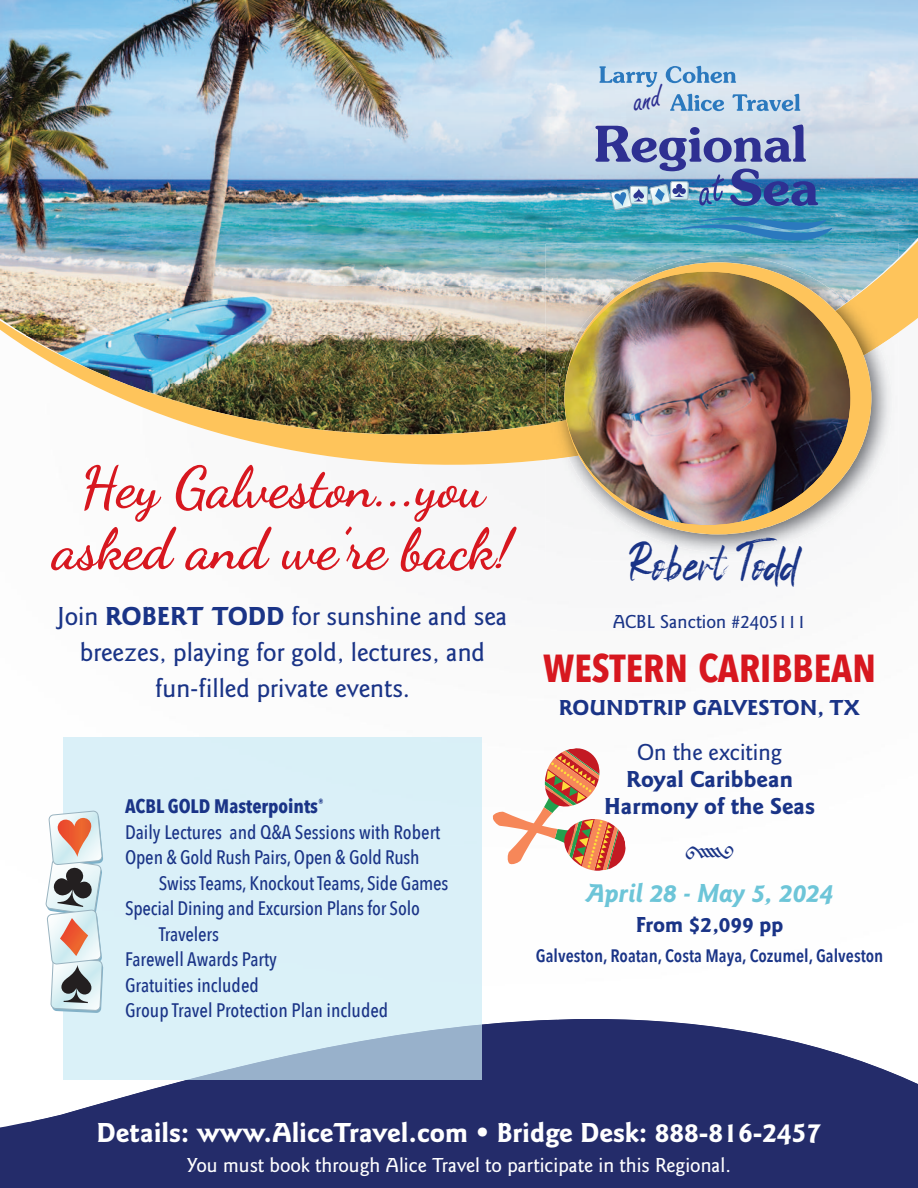
<style>
.page{position:relative;width:918px;height:1188px;background:#fff}
.page>*{position:absolute;margin:0;border:0;box-sizing:border-box;transform-origin:0 0}
.t1{font:700 57px/61.8px "Dancing Script";color:#d7171f;text-align:center}
.t2{font:45px "Type Embellishments Two";color:#1a3487}
.t3{font:700 39px "Avenir Next Condensed";color:#d7171f}
.t4{font:36px "Space Outside";color:#1a3487}
.t5{font:700 28.5px "Goudy Sans";color:#fff}
.t6{font:500 27px/36px "Goudy Sans";color:#1a3487;text-align:center}
.t7{font:italic 700 27px "Goudy Sans";color:#6dc5d8}
.t8{font:700 24px/27px "Goudy Sans";color:#1a3487;text-align:center}
.t9{font:500 24px "Goudy Sans";color:#1a3487}
.t10{font:700 22.5px "Goudy Sans";color:#1a3487}
.t11{font:500 21px "Goudy Sans";color:#fff}
.t12{font:500 19.5px/25.5px "Avenir Next Condensed";letter-spacing:-.01em;color:#1a3487}
.t13{font:700 19.5px "Avenir Next Condensed";color:#1a3487}
.t14{font:500 19.5px "Goudy Sans";color:#1a3487}
.t15{font:600 18px "Avenir Next Condensed";color:#1a3487}
.s1{font-weight:700}
</style>
<div class="page">
<img style="left:0;top:0;width:918px;height:224px">
<div style="left:0;top:1122px;width:918px;height:66px;background:#242c6a"></div>
<img style="left:30px;top:1019px;width:888px;height:103px">
<img style="left:0;top:224px;width:918px;height:241px">
<img style="left:546px;top:244px;width:353px;height:16px">
<img style="left:546px;top:260px;width:353px;height:200px">
<img style="left:602px;top:302px;width:290px;height:251px">
<img style="left:557px;top:256px;width:290px;height:166px">
<img style="left:558px;top:303px;width:321px;height:154px">
<div style="left:564px;top:262px;width:307px;height:272px;background:#fec45b;border-radius:50%"></div>
<img style="left:564px;top:272px;width:286px;height:253px">
<svg style="left:673px;top:217px;width:158px;height:24px"></svg>
<svg style="left:595px;top:125px;width:223px;height:86px"></svg>
<svg style="left:492px;top:748px;width:134px;height:123px"></svg>
<div style="left:63px;top:737px;width:419px;height:343px;background:#cbebf6;opacity:.7"></div>
<svg style="left:46px;top:810px;width:57px;height:203px"></svg>
<svg style="left:599px;top:66px;width:201px;height:45px"></svg>
<p class="t1" style="left:53px;top:455px;width:461px">Hey Galveston...you asked and we’re back!</p>
<p class="t6" style="left:58px;top:600px;width:451px">Join <span class="s1">ROBERT TODD</span> for sunshine and sea breezes, playing for gold, lectures, and fun-filled private events.</p>
<p class="t13" style="left:125px;top:794px;width:200px">ACBL GOLD Masterpoints<sup>®</sup></p>
<p class="t12" style="left:125px;top:820px;width:317px">Daily Lectures and Q&amp;A Sessions with Robert</p>
<p class="t12" style="left:159px;top:845px;width:291px;text-indent:-34px">Open &amp; Gold Rush Pairs, Open &amp; Gold Rush<br>Swiss Teams, Knockout Teams, Side Games</p>
<p class="t12" style="left:159px;top:896px;width:263px;text-indent:-34px">Special Dining and Excursion Plans for Solo<br>Travelers</p>
<p class="t12" style="left:125px;top:947px;width:153px">Farewell Awards Party</p>
<p class="t12" style="left:125px;top:973px;width:135px">Gratuities included</p>
<p class="t12" style="left:125px;top:998px;width:265px">Group Travel Protection Plan included</p>
<p class="t4" style="left:628px;top:545px;width:174px">Robert Todd</p>
<p class="t14" style="left:613px;top:614px;width:195px">ACBL Sanction #2405111</p>
<p class="t3" style="left:543px;top:643px;width:334px">WESTERN CARIBBEAN</p>
<p class="t10" style="left:559px;top:699px;width:303px">ROUNDTRIP GALVESTON, TX</p>
<p class="t9" style="left:637px;top:743px;width:146px">On the exciting</p>
<p class="t8" style="left:604px;top:767px;width:212px">Royal Caribbean<br>Harmony of the Seas</p>
<p class="t2" style="left:684px;top:835px;width:53px">3</p>
<p class="t7" style="left:586px;top:883px;width:249px">April 28 - May 5, 2024</p>
<p class="t10" style="left:636px;top:916px;width:149px">From $2,099 pp</p>
<p class="t15" style="left:536px;top:944px;width:349px">Galveston, Roatan, Costa Maya, Cozumel, Galveston</p>
<p class="t5" style="left:97px;top:1122px;width:726px">Details: www.AliceTravel.com • Bridge Desk: 888-816-2457</p>
<p class="t11" style="left:187px;top:1157px;width:546px">You must book through Alice Travel to participate in this Regional.</p>
</div>
